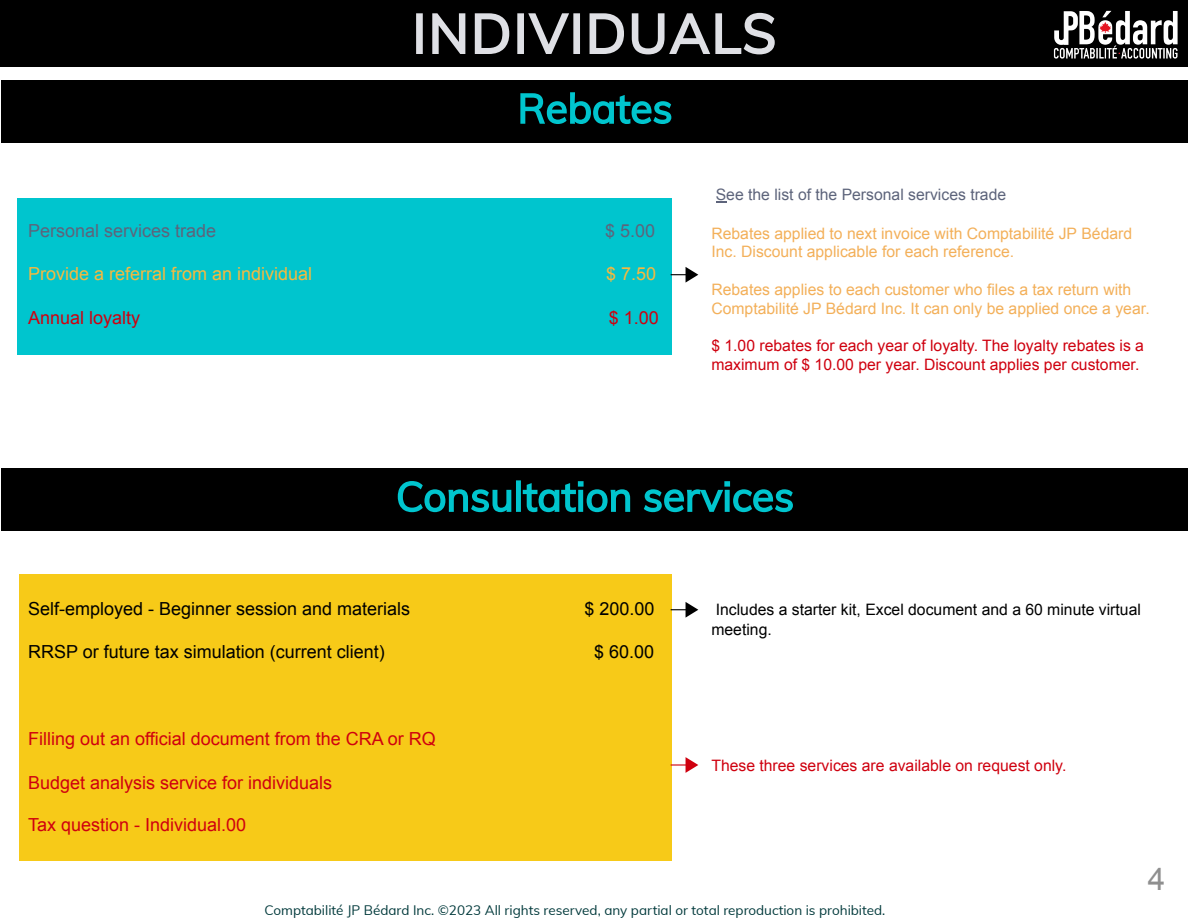
<style>
.page{position:relative;width:1188px;height:918px;background:#fff}
.page>*{position:absolute;margin:0;border:0;box-sizing:border-box;transform-origin:0 0}
.t1{font:31.5px "Arial";color:#8f8f8f}
.t2{font:18px "Arial";color:#cf000f}
.t3{font:18px "Arial";color:#000}
.t4{font:18px "Arial";color:#f7b93e}
.t5{font:18px "Arial";color:#5d647b}
.t6{font:15.75px/18px "Arial";color:#f3b05a}
.t7{font:15.75px/19.2px "Arial";color:#cf000f}
.t8{font:15.75px/19.2px "Arial";color:#000}
.t9{font:15.75px "Arial";color:#5d647b}
.t10{font:13.5px "Muli";color:#00393b}
</style>
<div class="page">
<div style="left:1px;top:80px;width:1186px;height:63px;background:#000"></div>
<div style="left:1px;top:468px;width:1186px;height:63px;background:#000"></div>
<div style="left:0;top:0;width:1188px;height:67px;background:#000"></div>
<div style="left:17px;top:198px;width:655px;height:156px;background:#00c5ce"></div>
<div style="left:19px;top:574px;width:653px;height:287px;background:#f7ca18"></div>
<svg style="left:671px;top:267px;width:27px;height:16px"></svg>
<svg style="left:671px;top:602px;width:27px;height:16px"></svg>
<svg style="left:671px;top:757px;width:27px;height:16px"></svg>
<svg style="left:416px;top:13px;width:359px;height:41px"></svg>
<img style="left:1053px;top:10px;width:125px;height:49px">
<svg style="left:398px;top:480px;width:395px;height:32px"></svg>
<svg style="left:520px;top:92px;width:151px;height:32px"></svg>
<p class="t5" style="left:28px;top:221px;width:189px">Personal services trade</p>
<p class="t5" style="left:605px;top:221px;width:52px">$ 5.00</p>
<p class="t4" style="left:28px;top:264px;width:285px">Provide a referral from an individual</p>
<p class="t4" style="left:606px;top:264px;width:52px">$ 7.50</p>
<p class="t2" style="left:28px;top:308px;width:113px">Annual loyalty</p>
<p class="t2" style="left:609px;top:308px;width:52px">$ 1.00</p>
<p class="t9" style="left:716px;top:186px;width:292px">See the list of the Personal services trade</p>
<p class="t6" style="left:711px;top:224px;width:422px">Rebates applied to next invoice with Comptabilité JP Bédard<br>Inc. Discount applicable for each reference.</p>
<p class="t6" style="left:711px;top:280px;width:440px;line-height:19.2px">Rebates applies to each customer who files a tax return with<br>Comptabilité JP Bédard Inc. It can only be applied once a year.</p>
<p class="t7" style="left:711px;top:336px;width:434px">$ 1.00 rebates for each year of loyalty. The loyalty rebates is a maximum of $ 10.00 per year. Discount applies per customer.</p>
<p class="t3" style="left:28px;top:599px;width:383px">Self-employed - Beginner session and materials</p>
<p class="t3" style="left:585px;top:599px;width:72px">$ 200.00</p>
<p class="t3" style="left:28px;top:642px;width:358px">RRSP or future tax simulation (current client)</p>
<p class="t3" style="left:594px;top:642px;width:62px">$ 60.00</p>
<p class="t2" style="left:28px;top:728px;width:409px">Filling out an official document from the CRA or RQ</p>
<p class="t2" style="left:28px;top:772px;width:305px">Budget analysis service for individuals</p>
<p class="t2" style="left:28px;top:815px;width:219px">Tax question - Individual.00</p>
<p class="t8" style="left:711px;top:600px;width:431px">Includes a starter kit, Excel document and a 60 minute virtual meeting.</p>
<p class="t7" style="left:711px;top:756px;width:357px">These three services are available on request only.</p>
<h1 class="t1" style="left:1148px;top:861px;width:19px">4</h1>
<p class="t10" style="left:264px;top:904px;width:623px">Comptabilité JP Bédard Inc. ©2023 All rights reserved, any partial or total reproduction is prohibited.</p>
</div>
